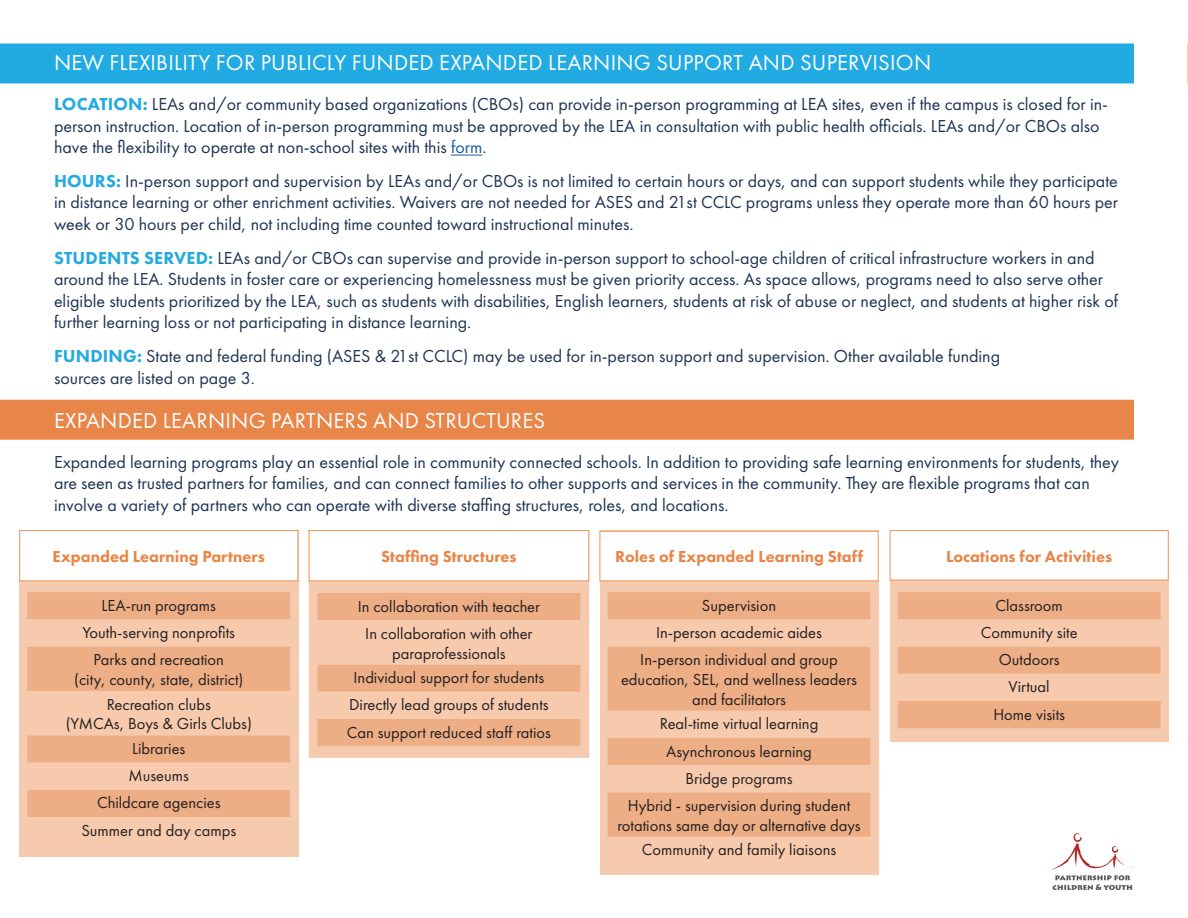
<style>
.page{position:relative;width:1188px;height:918px;background:#fff}
.page>*{position:absolute;margin:0;border:0;box-sizing:border-box;transform-origin:0 0}
.t1{font:22.5px "Futura PT";letter-spacing:.01em;color:#fff}
.t2{font:18px/21.6px "Futura PT";color:#1d3454}
.t3{font:16.5px/19.8px "Futura PT";color:#231f20;text-align:center}
.t4{font:800 16.5px "Futura PT";color:#e88548}
.t5{font:800 16.5px "Futura PT";color:#e98645}
.s1{font-weight:800;color:#24aae1}
.s2{color:#175d9e}
</style>
<div class="page">
<svg style="left:1187px;top:44px;width:1px;height:39px"></svg>
<div style="left:19px;top:530px;width:279px;height:326px;background:#f5caaf"></div>
<div style="left:600px;top:530px;width:279px;height:345px;background:#f5caaf"></div>
<div style="left:309px;top:530px;width:280px;height:228px;background:#f5caaf;border:2px solid #f5caaf"></div>
<div style="left:890px;top:530px;width:279px;height:212px;background:#f5caaf"></div>
<div style="left:608px;top:592px;width:262px;height:27px;background:#edad85"></div>
<svg style="left:608px;top:647px;width:262px;height:190px;fill:#edad85"></svg>
<svg style="left:318px;top:593px;width:262px;height:153px"></svg>
<svg style="left:898px;top:592px;width:263px;height:136px"></svg>
<div style="left:27px;top:592px;width:263px;height:27px;background:#edad85"></div>
<svg style="left:27px;top:647px;width:263px;height:170px;fill:#edad85"></svg>
<div style="left:1px;top:44px;width:1132px;height:39px;background:#22abe3"></div>
<div style="left:1px;top:400px;width:1132px;height:39px;background:#e88548"></div>
<div style="left:0;top:400px;width:1134px;height:40px;border:2px solid #e88548"></div>
<hr style="left:451px;top:155px;width:31px;height:1px;background:#175d9e">
<div style="left:20px;top:531px;width:278px;height:50px;background:#fff"></div>
<div style="left:19px;top:530px;width:279px;height:51px;border:1px solid #e99460"></div>
<div style="left:600px;top:531px;width:278px;height:50px;background:#fff"></div>
<div style="left:600px;top:531px;width:279px;height:50px;border:1px solid #e99460"></div>
<div style="left:309px;top:531px;width:280px;height:50px;background:#fff"></div>
<div style="left:309px;top:530px;width:280px;height:51px;border:1px solid #e99460"></div>
<div style="left:890px;top:531px;width:278px;height:49px;background:#fff"></div>
<div style="left:890px;top:530px;width:279px;height:50px;border:1px solid #e99460"></div>
<img style="left:1051px;top:834px;width:83px;height:55px">
<p class="t1" style="left:54px;top:50px;width:879px">NEW FLEXIBILITY FOR PUBLICLY FUNDED EXPANDED LEARNING SUPPORT AND SUPERVISION</p>
<p class="t2" style="left:54px;top:93px;width:1055px"><span class="s1">LOCATION:</span> LEAs and/or community based organizations (CBOs) can provide in-person programming at LEA sites, even if the campus is closed for in&shy;person instruction. Location of in-person programming must be approved by the LEA in consultation with public health officials. LEAs and/or CBOs also have the flexibility to operate at non-school sites with this <span class="s2">form</span>.</p>
<p class="t2" style="left:54px;top:170px;width:1066px;text-align:justify"><span class="s1">HOURS:</span> In-person support and supervision by LEAs and/or CBOs is not limited to certain hours or days, and can support students while they participate in distance learning or other enrichment activities. Waivers are not needed for ASES and 21st CCLC programs unless they operate more than 60 hours per week or 30 hours per child, not including time counted toward instructional minutes.</p>
<p class="t2" style="left:54px;top:247px;width:1066px"><span class="s1">STUDENTS SERVED:</span> LEAs and/or CBOs can supervise and provide in-person support to school-age children of critical infrastructure workers in and around the LEA. Students in foster care or experiencing homelessness must be given priority access. As space allows, programs need to also serve other eligible students prioritized by the LEA, such as students with disabilities, English learners, students at risk of abuse or neglect, and students at higher risk of further learning loss or not participating in distance learning.</p>
<p class="t2" style="left:54px;top:345px;width:948px"><span class="s1">FUNDING:</span> State and federal funding (ASES &amp; 21st CCLC) may be used for in-person support and supervision. Other available funding sources are listed on page 3.</p>
<p class="t1" style="left:54px;top:407px;width:493px">EXPANDED LEARNING PARTNERS AND STRUCTURES</p>
<p class="t2" style="left:54px;top:451px;width:1067px">Expanded learning programs play an essential role in community connected schools. In addition to providing safe learning environments for students, they are seen as trusted partners for families, and can connect families to other supports and services in the community. They are flexible programs that can involve a variety of partners who can operate with diverse staffing structures, roles, and locations.</p>
<p class="t5" style="left:53px;top:546px;width:214px">Expanded Learning Partners</p>
<p class="t4" style="left:381px;top:546px;width:137px">Staffing Structures</p>
<p class="t4" style="left:615px;top:547px;width:250px">Roles of Expanded Learning Staff</p>
<p class="t4" style="left:946px;top:546px;width:168px">Locations for Activities</p>
<p class="t3" style="left:102px;top:595px;width:116px">LEA-run programs</p>
<p class="t3" style="left:83px;top:622px;width:154px">Youth-serving nonprofits</p>
<p class="t3" style="left:74px;top:650px;width:171px">Parks and recreation<br>(city, county, state, district)</p>
<p class="t3" style="left:66px;top:694px;width:188px">Recreation clubs<br>(YMCAs, Boys &amp; Girls Clubs)</p>
<p class="t3" style="left:132px;top:738px;width:55px">Libraries</p>
<p class="t3" style="left:129px;top:766px;width:62px">Museums</p>
<p class="t3" style="left:97px;top:793px;width:125px">Childcare agencies</p>
<p class="t3" style="left:81px;top:820px;width:156px">Summer and day camps</p>
<p class="t3" style="left:358px;top:596px;width:184px">In collaboration with teacher</p>
<p class="t3" style="left:365px;top:623px;width:169px">In collaboration with other paraprofessionals</p>
<p class="t3" style="left:354px;top:668px;width:192px">Individual support for students</p>
<p class="t3" style="left:349px;top:695px;width:201px">Directly lead groups of students</p>
<p class="t3" style="left:347px;top:722px;width:206px">Can support reduced staff ratios</p>
<p class="t3" style="left:702px;top:595px;width:76px">Supervision</p>
<p class="t3" style="left:656px;top:622px;width:168px">In-person academic aides</p>
<p class="t3" style="left:621px;top:650px;width:238px">In-person individual and group education, SEL, and wellness leaders and facilitators</p>
<p class="t3" style="left:660px;top:714px;width:160px">Real-time virtual learning</p>
<p class="t3" style="left:666px;top:741px;width:147px">Asynchronous learning</p>
<p class="t3" style="left:686px;top:768px;width:109px">Bridge programs</p>
<p class="t3" style="left:617px;top:796px;width:245px">Hybrid - supervision during student rotations same day or alternative days</p>
<p class="t3" style="left:642px;top:840px;width:196px">Community and family liaisons</p>
<p class="t3" style="left:995px;top:595px;width:69px">Classroom</p>
<p class="t3" style="left:981px;top:622px;width:98px">Community site</p>
<p class="t3" style="left:999px;top:650px;width:62px">Outdoors</p>
<p class="t3" style="left:1009px;top:677px;width:43px">Virtual</p>
<p class="t3" style="left:993px;top:704px;width:73px">Home visits</p>
</div>
